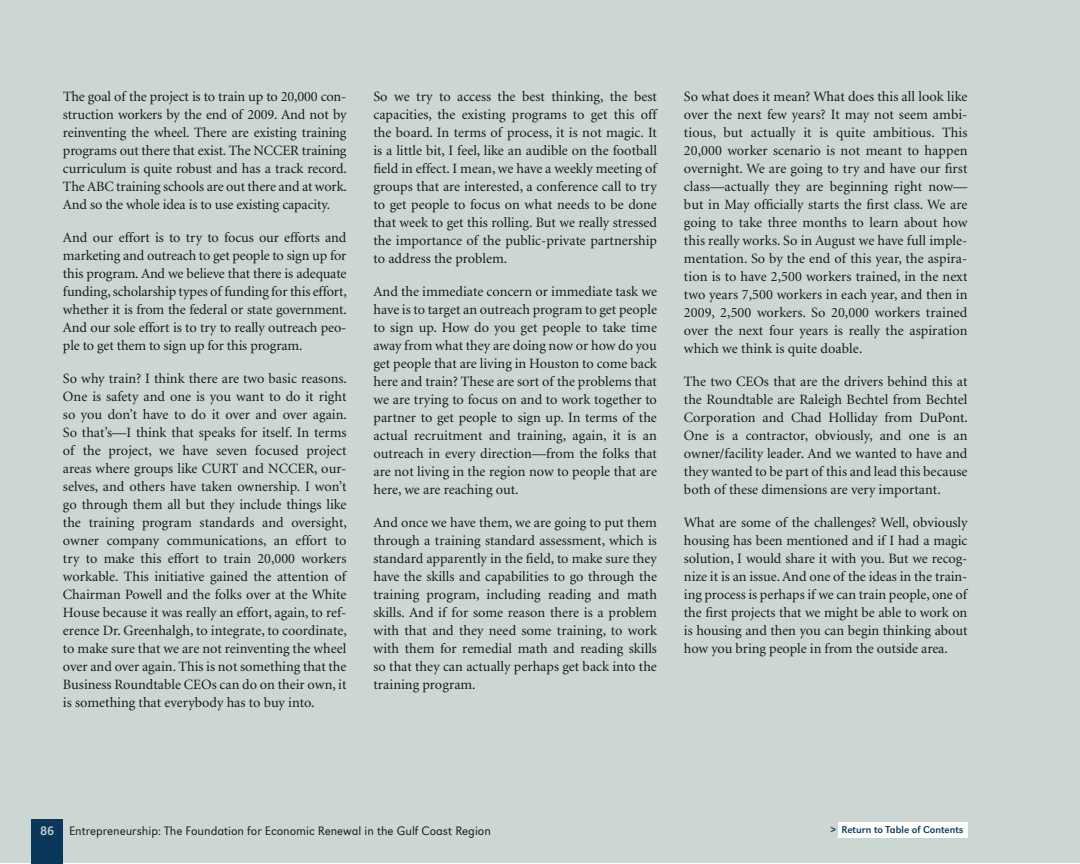
<style>
.page{position:relative;width:1080px;height:864px;background:#fff}
.page>*{position:absolute;margin:0;border:0;box-sizing:border-box;transform-origin:0 0}
.t1{font:14.25px/18px "Minion";color:#181a16;text-align:justify}
.t2{font:12.75px "Urw Grotesk";color:#181a16}
.t3{font:700 10.35px "Urw Grotesk";color:#0b375a}
.s1{font-weight:700;color:#ccd6d3}
</style>
<div class="page">
<div style="left:0;top:0;width:1080px;height:862px;background:#ccd6d3"></div>
<hr style="left:1078px;top:1px;width:2px;height:862px;background:#ccd6d3">
<div style="left:32px;top:819px;width:31px;height:45px;background:#0b375a"></div>
<div style="left:838px;top:822px;width:130px;height:15px;background:#fff"></div>
<p class="t1" style="left:63px;top:88px;width:285px">The goal of the project is to train up to 20,000 con&shy;struction workers by the end of 2009. And not by reinventing the wheel. There are existing training programs out there that exist. The NCCER training curriculum is quite robust and has a track record.<br>The ABC training schools are out there and at work.<br>And so the whole idea is to use existing capacity.</p>
<p class="t1" style="left:63px;top:229px;width:285px">And our effort is to try to focus our efforts and marketing and outreach to get people to sign up for this program. And we believe that there is adequate funding, scholarship types of funding for this effort, whether it is from the federal or state government.<br>And our sole effort is to try to really outreach peo&shy;ple to get them to sign up for this program.</p>
<p class="t1" style="left:63px;top:370px;width:285px">So why train? I think there are two basic reasons.<br>One is safety and one is you want to do it right so you don’t have to do it over and over again.<br>So that’s—I think that speaks for itself. In terms of the project, we have seven focused project areas where groups like CURT and NCCER, our&shy;selves, and others have taken ownership. I won’t go through them all but they include things like the training program standards and oversight, owner company communications, an effort to try to make this effort to train 20,000 workers workable. This initiative gained the attention of Chairman Powell and the folks over at the White House because it was really an effort, again, to ref&shy;erence Dr. Greenhalgh, to integrate, to coordinate, to make sure that we are not reinventing the wheel over and over again. This is not something that the Business Roundtable CEOs can do on their own, it is something that everybody has to buy into.</p>
<p class="t1" style="left:373px;top:88px;width:285px">So we try to access the best thinking, the best capacities, the existing programs to get this off the board. In terms of process, it is not magic. It is a little bit, I feel, like an audible on the football field in effect. I mean, we have a weekly meeting of groups that are interested, a conference call to try to get people to focus on what needs to be done that week to get this rolling. But we really stressed the importance of the public-private partnership to address the problem.</p>
<p class="t1" style="left:373px;top:283px;width:285px">And the immediate concern or immediate task we have is to target an outreach program to get people to sign up. How do you get people to take time away from what they are doing now or how do you get people that are living in Houston to come back here and train? These are sort of the problems that we are trying to focus on and to work together to partner to get people to sign up. In terms of the actual recruitment and training, again, it is an outreach in every direction—from the folks that are not living in the region now to people that are here, we are reaching out.</p>
<p class="t1" style="left:373px;top:514px;width:285px">And once we have them, we are going to put them through a training standard assessment, which is standard apparently in the field, to make sure they have the skills and capabilities to go through the training program, including reading and math skills. And if for some reason there is a problem with that and they need some training, to work with them for remedial math and reading skills so that they can actually perhaps get back into the training program.</p>
<p class="t1" style="left:684px;top:88px;width:285px">So what does it mean? What does this all look like over the next few years? It may not seem ambi&shy;tious, but actually it is quite ambitious. This 20,000 worker scenario is not meant to happen overnight. We are going to try and have our first class—actually they are beginning right now— but in May officially starts the first class. We are going to take three months to learn about how this really works. So in August we have full imple&shy;mentation. So by the end of this year, the aspira&shy;tion is to have 2,500 workers trained, in the next two years 7,500 workers in each year, and then in 2009, 2,500 workers. So 20,000 workers trained over the next four years is really the aspiration which we think is quite doable.</p>
<p class="t1" style="left:684px;top:373px;width:285px">The two CEOs that are the drivers behind this at the Roundtable are Raleigh Bechtel from Bechtel Corporation and Chad Holliday from DuPont.<br>One is a contractor, obviously, and one is an owner/facility leader. And we wanted to have and they wanted to be part of this and lead this because both of these dimensions are very important.</p>
<p class="t1" style="left:684px;top:514px;width:285px">What are some of the challenges? Well, obviously housing has been mentioned and if I had a magic solution, I would share it with you. But we recog&shy;nize it is an issue. And one of the ideas in the train&shy;ing process is perhaps if we can train people, one of the first projects that we might be able to work on is housing and then you can begin thinking about how you bring people in from the outside area.</p>
<p class="t2" style="left:40px;top:823px;width:452px"><span class="s1">86</span> Entrepreneurship: The Foundation for Economic Renewal in the Gulf Coast Region</p>
<p class="t3" style="left:830px;top:824px;width:135px">&gt; Return to Table of Contents</p>
</div>
